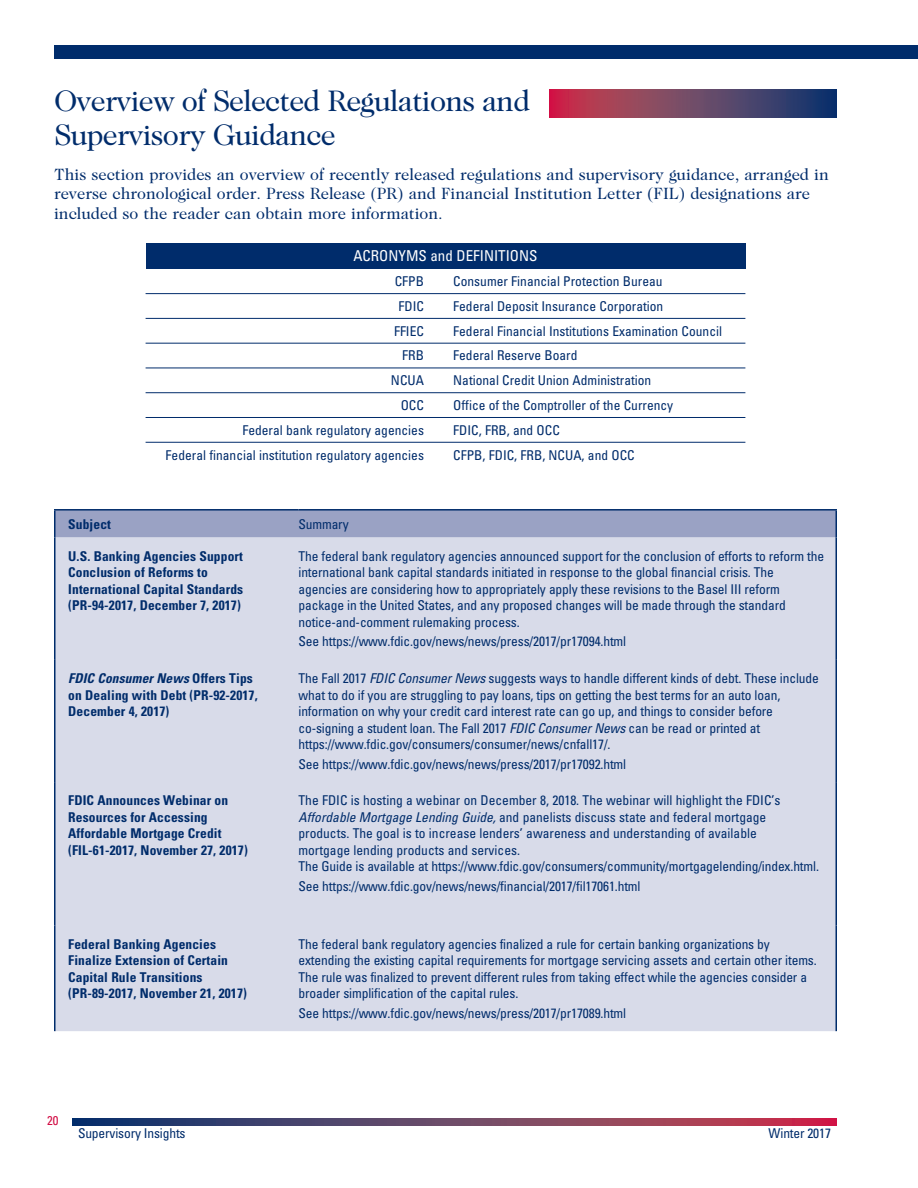
<style>
.page{position:relative;width:918px;height:1188px;background:#fff}
.page>*{position:absolute;margin:0;border:0;box-sizing:border-box;transform-origin:0 0}
.HeadA{font:30px/34.5px "Caslon 224 Std";letter-spacing:-.025em;color:#002c6b}
.Roundup_Intro{font:16.5px/19.5px "Caslon 224 Std";color:#002c6b}
.TableText_NoRule{font:condensed 15px "Univers LT Std";color:#fff}
.TableText_NoRule-2{font:condensed 13.5px/16.5px "Univers LT Std";letter-spacing:-.01em;color:#002c6b}
.RoundupTableBold{font:700 condensed 13.5px/16.5px "Univers LT Std";letter-spacing:.01em;color:#002c6b}
.t1{font:condensed 12.75px "Univers LT Std";color:#d20d44}
.s1{font-style:italic}
</style>
<div class="page">
<svg style="left:72px;top:1119px;width:765px;height:6px"></svg>
<div style="left:54px;top:45px;width:864px;height:13px;background:#002c6b"></div>
<div style="left:146px;top:243px;width:599px;height:26px;background:#002c6b"></div>
<hr style="left:146px;top:293px;width:305px;height:1px;background:#002c6b">
<hr style="left:451px;top:293px;width:294px;height:1px;background:#002c6b">
<hr style="left:146px;top:318px;width:305px;height:1px;background:#002c6b">
<hr style="left:451px;top:318px;width:294px;height:1px;background:#002c6b">
<hr style="left:146px;top:343px;width:305px;height:1px;background:#002c6b">
<hr style="left:451px;top:343px;width:294px;height:1px;background:#002c6b">
<hr style="left:146px;top:368px;width:305px;height:1px;background:#002c6b">
<hr style="left:451px;top:368px;width:294px;height:1px;background:#002c6b">
<hr style="left:146px;top:392px;width:305px;height:1px;background:#002c6b">
<hr style="left:451px;top:392px;width:294px;height:1px;background:#002c6b">
<hr style="left:146px;top:417px;width:305px;height:1px;background:#002c6b">
<hr style="left:451px;top:417px;width:294px;height:1px;background:#002c6b">
<hr style="left:146px;top:442px;width:305px;height:1px;background:#002c6b">
<hr style="left:451px;top:442px;width:294px;height:1px;background:#002c6b">
<div style="left:56px;top:538px;width:780px;height:493px;background:#d8dbe9"></div>
<hr style="left:54px;top:509px;width:244px;height:2px;background:#002c6b">
<hr style="left:54px;top:511px;width:2px;height:27px;background:#002c6b">
<hr style="left:298px;top:509px;width:539px;height:2px;background:#002c6b">
<svg style="left:55px;top:510px;width:782px;height:28px"></svg>
<hr style="left:54px;top:538px;width:2px;height:122px;background:#002c6b">
<hr style="left:836px;top:538px;width:1px;height:122px;background:#002c6b">
<hr style="left:54px;top:660px;width:2px;height:122px;background:#002c6b">
<hr style="left:836px;top:660px;width:1px;height:122px;background:#002c6b">
<hr style="left:54px;top:782px;width:2px;height:143px;background:#002c6b">
<hr style="left:836px;top:782px;width:1px;height:143px;background:#002c6b">
<hr style="left:54px;top:925px;width:2px;height:106px;background:#002c6b">
<hr style="left:836px;top:925px;width:1px;height:106px;background:#002c6b">
<svg style="left:549px;top:89px;width:288px;height:28px"></svg>
<p class="HeadA" style="left:54px;top:83px;width:478px">Overview of Selected Regulations and<br>Supervisory Guidance</p>
<p class="Roundup_Intro" style="left:54px;top:164px;width:776px">This section provides an overview of recently released regulations and supervisory guidance, arranged in reverse chronological order. Press Release (PR) and Financial Institution Letter (FIL) designations are included so the reader can obtain more information.</p>
<p class="TableText_NoRule" style="left:353px;top:247px;width:186px">ACRONYMS and DEFINITIONS</p>
<p class="TableText_NoRule-2" style="left:395px;top:273px;width:31px">CFPB</p>
<p class="TableText_NoRule-2" style="left:453px;top:273px;width:211px">Consumer Financial Protection Bureau</p>
<p class="TableText_NoRule-2" style="left:399px;top:298px;width:27px">FDIC</p>
<p class="TableText_NoRule-2" style="left:453px;top:298px;width:212px">Federal Deposit Insurance Corporation</p>
<p class="TableText_NoRule-2" style="left:394px;top:322px;width:31px">FFIEC</p>
<p class="TableText_NoRule-2" style="left:453px;top:322px;width:270px">Federal Financial Institutions Examination Council</p>
<p class="TableText_NoRule-2" style="left:402px;top:347px;width:23px">FRB</p>
<p class="TableText_NoRule-2" style="left:453px;top:347px;width:126px">Federal Reserve Board</p>
<p class="TableText_NoRule-2" style="left:391px;top:372px;width:35px">NCUA</p>
<p class="TableText_NoRule-2" style="left:453px;top:372px;width:200px">National Credit Union Administration</p>
<p class="TableText_NoRule-2" style="left:401px;top:397px;width:25px">OCC</p>
<p class="TableText_NoRule-2" style="left:453px;top:397px;width:222px">Office of the Comptroller of the Currency</p>
<p class="TableText_NoRule-2" style="left:242px;top:422px;width:183px">Federal bank regulatory agencies</p>
<p class="TableText_NoRule-2" style="left:453px;top:422px;width:108px">FDIC, FRB, and OCC</p>
<p class="TableText_NoRule-2" style="left:166px;top:446px;width:260px">Federal financial institution regulatory agencies</p>
<p class="TableText_NoRule-2" style="left:453px;top:446px;width:183px">CFPB, FDIC, FRB, NCUA, and OCC</p>
<p class="RoundupTableBold" style="left:68px;top:515px;width:44px">Subject</p>
<p class="TableText_NoRule-2" style="left:298px;top:515px;width:52px">Summary</p>
<p class="RoundupTableBold" style="left:68px;top:548px;width:177px">U.S. Banking Agencies Support<br>Conclusion of Reforms to<br>International Capital Standards (PR-94-2017, December 7, 2017)</p>
<p class="TableText_NoRule-2" style="left:298px;top:548px;width:527px">The federal bank regulatory agencies announced support for the conclusion of efforts to reform the international bank capital standards initiated in response to the global financial crisis. The agencies are considering how to appropriately apply these revisions to the Basel III reform package in the United States, and any proposed changes will be made through the standard notice-and-comment rulemaking process.</p>
<p class="TableText_NoRule-2" style="left:298px;top:633px;width:329px">See https://www.fdic.gov/news/news/press/2017/pr17094.html</p>
<p class="RoundupTableBold" style="left:68px;top:670px;width:191px"><span class="s1">FDIC Consumer News</span> Offers Tips on Dealing with Debt (PR-92-2017,<br>December 4, 2017)</p>
<p class="TableText_NoRule-2" style="left:298px;top:670px;width:522px">The Fall 2017 <span class="s1">FDIC Consumer News</span> suggests ways to handle different kinds of debt. These include what to do if you are struggling to pay loans, tips on getting the best terms for an auto loan, information on why your credit card interest rate can go up, and things to consider before co-signing a student loan. The Fall 2017 <span class="s1">FDIC Consumer News</span> can be read or printed at https://www.fdic.gov/consumers/consumer/news/cnfall17/.</p>
<p class="TableText_NoRule-2" style="left:298px;top:755px;width:329px">See https://www.fdic.gov/news/news/press/2017/pr17092.html</p>
<p class="RoundupTableBold" style="left:68px;top:792px;width:181px">FDIC Announces Webinar on<br>Resources for Accessing<br>Affordable Mortgage Credit (FIL-61-2017, November 27, 2017)</p>
<p class="TableText_NoRule-2" style="left:298px;top:792px;width:522px">The FDIC is hosting a webinar on December 8, 2018. The webinar will highlight the FDIC’s <span class="s1">Affordable Mortgage Lending Guide,</span> and panelists discuss state and federal mortgage products. The goal is to increase lenders’ awareness and understanding of available<br>mortgage lending products and services.<br>The Guide is available at https://www.fdic.gov/consumers/community/mortgagelending/index.html.</p>
<p class="TableText_NoRule-2" style="left:299px;top:878px;width:344px">See https://www.fdic.gov/news/news/financial/2017/fil17061.html</p>
<p class="RoundupTableBold" style="left:68px;top:936px;width:180px">Federal Banking Agencies<br>Finalize Extension of Certain<br>Capital Rule Transitions (PR-89-2017, November 21, 2017)</p>
<p class="TableText_NoRule-2" style="left:299px;top:935px;width:520px">The federal bank regulatory agencies finalized a rule for certain banking organizations by extending the existing capital requirements for mortgage servicing assets and certain other items.<br>The rule was finalized to prevent different rules from taking effect while the agencies consider a broader simplification of the capital rules.</p>
<p class="TableText_NoRule-2" style="left:299px;top:1004px;width:329px">See https://www.fdic.gov/news/news/press/2017/pr17089.html</p>
<p class="t1" style="left:47px;top:1113px;width:13px">20</p>
<p class="TableText_NoRule-2" style="left:78px;top:1125px;width:109px">Supervisory Insights</p>
<p class="TableText_NoRule-2" style="left:769px;top:1125px;width:64px">Winter 2017</p>
</div>
